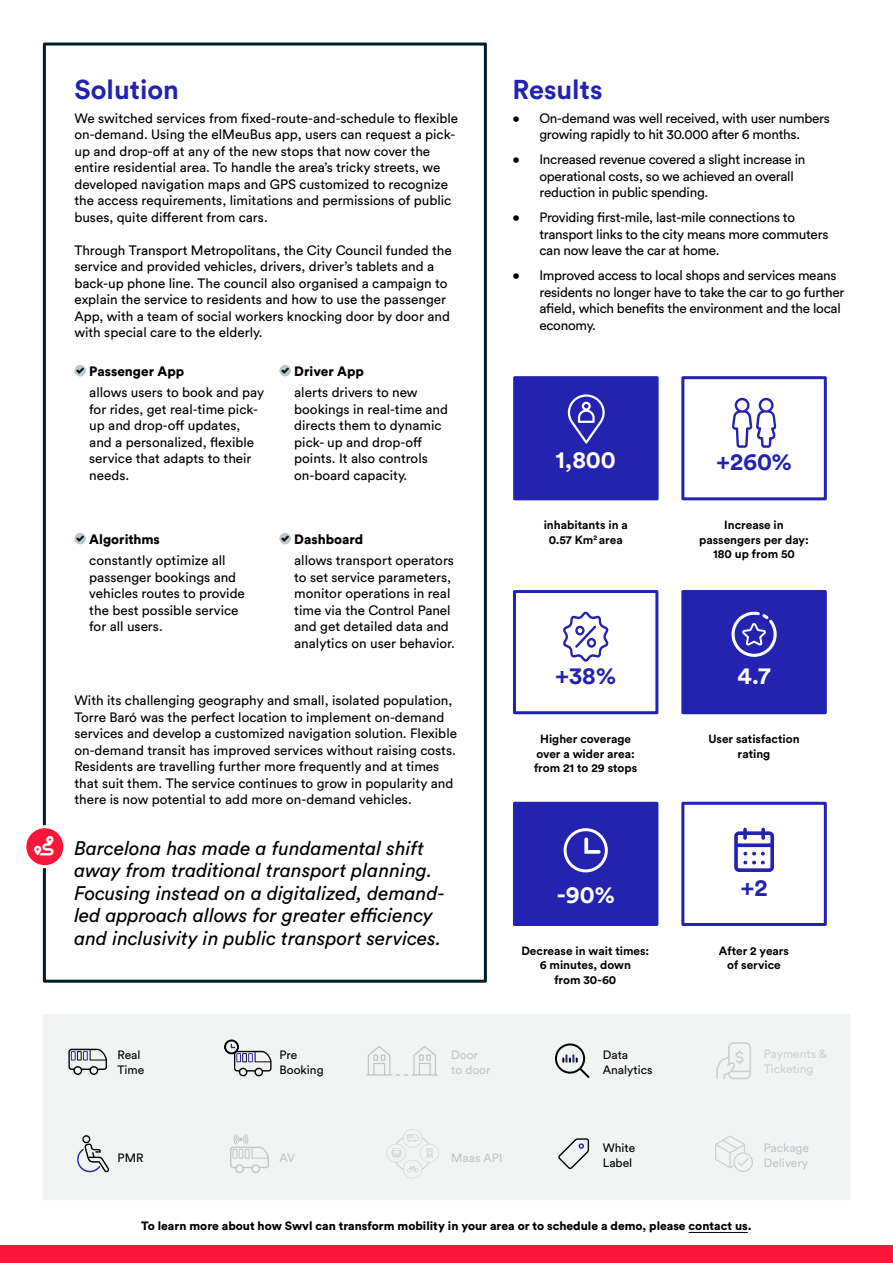
<style>
.page{position:relative;width:893px;height:1263px;background:#fff}
.page>*{position:absolute;margin:0;border:0;box-sizing:border-box;transform-origin:0 0}
.t1{font:700 27px "Circular Std";color:#2323af}
.t2{font:700 24px "Circular Std";color:#fff}
.t3{font:700 24px "Circular Std";color:#2323af}
.t4{font:italic 19.5px/22.5px "Circular Std";color:#000}
.t5{font:19.5px "Font Awesome 5 Free Solid";color:#fff}
.t6{font:13.5px/16.5px "Circular Std";color:#000}
.t7{font:13.5px/16.5px "Circular Std";letter-spacing:-.02em;color:#000}
.t8{font:900 13.5px "Circular Std";color:#000}
.t9{font:900 12px "Circular Std";color:#000}
.t10{font:12px/15px "Circular Std";color:#000}
.t11{font:12px/15px "Circular Std";color:#bfc7c9}
.t12{font:12px/15px "Circular Std";color:#ccd2d4}
.t13{font:700 11.85px/14.4px "Circular Std";color:#000;text-align:center}
</style>
<div class="page">
<div style="left:43px;top:1014px;width:807px;height:186px;background:#f2f4f4"></div>
<div style="left:681px;top:590px;width:146px;height:124px;background:#2323af;border:3px solid #2323af"></div>
<div style="left:513px;top:376px;width:146px;height:124px;background:#2323af;border:3px solid #2323af"></div>
<div style="left:0;top:1246px;width:893px;height:17px;background:#fc153b"></div>
<div style="left:43px;top:43px;width:444px;height:940px;border:3px solid #001e29"></div>
<svg style="left:74px;top:365px;width:12px;height:11px"></svg>
<svg style="left:75px;top:366px;width:10px;height:9px"></svg>
<svg style="left:74px;top:533px;width:12px;height:11px"></svg>
<svg style="left:75px;top:534px;width:10px;height:9px"></svg>
<svg style="left:279px;top:365px;width:12px;height:11px"></svg>
<svg style="left:280px;top:366px;width:10px;height:9px"></svg>
<svg style="left:279px;top:533px;width:12px;height:11px"></svg>
<svg style="left:280px;top:534px;width:10px;height:9px"></svg>
<div style="left:681px;top:376px;width:146px;height:124px;border:3px solid #2323af"></div>
<div style="left:513px;top:590px;width:145px;height:124px;border:3px solid #2323af"></div>
<hr style="left:689px;top:1232px;width:59px;height:1px;background:#000">
<svg style="left:563px;top:612px;width:45px;height:50px"></svg>
<svg style="left:732px;top:398px;width:44px;height:50px"></svg>
<svg style="left:68px;top:1049px;width:39px;height:26px"></svg>
<svg style="left:366px;top:1046px;width:72px;height:29px"></svg>
<svg style="left:555px;top:1043px;width:34px;height:35px"></svg>
<svg style="left:716px;top:1042px;width:35px;height:37px"></svg>
<svg style="left:77px;top:1135px;width:32px;height:37px"></svg>
<svg style="left:230px;top:1134px;width:39px;height:39px"></svg>
<svg style="left:558px;top:1138px;width:31px;height:31px"></svg>
<svg style="left:386px;top:1129px;width:53px;height:49px"></svg>
<svg style="left:715px;top:1135px;width:38px;height:37px"></svg>
<div style="left:513px;top:802px;width:145px;height:124px;background:#2323af"></div>
<div style="left:681px;top:802px;width:146px;height:124px;border:3px solid #2323af"></div>
<svg style="left:734px;top:828px;width:40px;height:44px"></svg>
<svg style="left:731px;top:612px;width:46px;height:45px"></svg>
<svg style="left:224px;top:1039px;width:48px;height:37px"></svg>
<svg style="left:25px;top:827px;width:40px;height:40px"></svg>
<div style="left:23px;top:825px;width:43px;height:43px;border:3px solid #fff;border-radius:50%"></div>
<svg style="left:564px;top:828px;width:44px;height:44px"></svg>
<svg style="left:568px;top:394px;width:37px;height:50px"></svg>
<svg style="left:34px;top:836px;width:20px;height:19px"></svg>
<h3 class="t5" style="left:34px;top:836px;width:21px">□◆▼</h3>
<h1 class="t1" style="left:75px;top:73px;width:106px">Solution</h1>
<h1 class="t1" style="left:512px;top:73px;width:92px">Results</h1>
<p class="t6" style="left:74px;top:110px;width:385px">We switched services from fixed-route-and-schedule to flexible on-demand. Using the elMeuBus app, users can request a pick&shy;up and drop-off at any of the new stops that now cover the entire residential area. To handle the area’s tricky streets, we developed navigation maps and GPS customized to recognize the access requirements, limitations and permissions of public buses, quite different from cars.</p>
<p class="t6" style="left:74px;top:242px;width:379px">Through Transport Metropolitans, the City Council funded the service and provided vehicles, drivers, driver’s tablets and a back-up phone line. The council also organised a campaign to explain the service to residents and how to use the passenger App, with a team of social workers knocking door by door and with special care to the elderly.</p>
<p class="t8" style="left:89px;top:363px;width:96px">Passenger App</p>
<p class="t6" style="left:89px;top:384px;width:176px">allows users to book and pay for rides, get real-time pick&shy;up and drop-off updates, and a personalized, flexible service that adapts to their needs.</p>
<p class="t8" style="left:89px;top:531px;width:72px">Algorithms</p>
<p class="t6" style="left:89px;top:552px;width:157px">constantly optimize all passenger bookings and vehicles routes to provide the best possible service for all users.</p>
<p class="t8" style="left:294px;top:363px;width:71px">Driver App</p>
<p class="t6" style="left:294px;top:384px;width:155px">alerts drivers to new bookings in real-time and directs them to dynamic pick- up and drop-off points. It also controls on-board capacity.</p>
<p class="t8" style="left:294px;top:531px;width:71px">Dashboard</p>
<p class="t6" style="left:294px;top:552px;width:162px">allows transport operators to set service parameters, monitor operations in real time via the Control Panel and get detailed data and analytics on user behavior.</p>
<p class="t6" style="left:74px;top:692px;width:384px">With its challenging geography and small, isolated population, Torre Baró was the perfect location to implement on-demand services and develop a customized navigation solution. Flexible on-demand transit has improved services without raising costs.<br>Residents are travelling further more frequently and at times that suit them. The service continues to grow in popularity and there is now potential to add more on-demand vehicles.</p>
<h3 class="t4" style="left:74px;top:836px;width:372px">Barcelona has made a fundamental shift away from traditional transport planning.<br>Focusing instead on a digitalized, demand&shy;led approach allows for greater efficiency and inclusivity in public transport services.</h3>
<p class="t7" style="left:512px;top:110px;width:319px;text-align:center">• On-demand was well received, with user numbers growing rapidly to hit 30.000 after 6 months.</p>
<p class="t7" style="left:539px;top:151px;width:268px;text-indent:-27px">• Increased revenue covered a slight increase in operational costs, so we achieved an overall reduction in public spending.</p>
<p class="t7" style="left:539px;top:209px;width:291px;text-indent:-27px">• Providing first-mile, last-mile connections to transport links to the city means more commuters can now leave the car at home.</p>
<p class="t7" style="left:539px;top:267px;width:306px;text-indent:-27px">• Improved access to local shops and services means residents no longer have to take the car to go further afield, which benefits the environment and the local economy.</p>
<h2 class="t2" style="left:556px;top:444px;width:62px">1,800</h2>
<h2 class="t3" style="left:716px;top:446px;width:78px">+260%</h2>
<p class="t13" style="left:544px;top:518px;width:86px">inhabitants in a<br>0.57 Km<sup>2</sup> area</p>
<p class="t13" style="left:699px;top:518px;width:111px">Increase in passengers per day:<br>180 up from 50</p>
<h2 class="t3" style="left:555px;top:660px;width:63px">+38%</h2>
<h2 class="t2" style="left:738px;top:660px;width:34px">4.7</h2>
<p class="t13" style="left:534px;top:731px;width:105px">Higher coverage over a wider area: from 21 to 29 stops</p>
<p class="t13" style="left:708px;top:731px;width:93px">User satisfaction rating</p>
<h2 class="t2" style="left:557px;top:879px;width:60px">-90%</h2>
<h2 class="t3" style="left:741px;top:872px;width:29px">+2</h2>
<p class="t13" style="left:521px;top:943px;width:129px">Decrease in wait times:<br>6 minutes, down<br>from 30-60</p>
<p class="t13" style="left:719px;top:943px;width:72px">After 2 years of service</p>
<p class="t10" style="left:118px;top:1047px;width:28px">Real<br>Time</p>
<p class="t10" style="left:280px;top:1047px;width:46px">Pre<br>Booking</p>
<p class="t11" style="left:451px;top:1047px;width:41px">Door to door</p>
<p class="t10" style="left:603px;top:1047px;width:51px">Data<br>Analytics</p>
<p class="t12" style="left:764px;top:1046px;width:65px">Payments &amp;<br>Ticketing</p>
<p class="t10" style="left:603px;top:1140px;width:34px">White</p>
<p class="t10" style="left:118px;top:1150px;width:27px">PMR</p>
<p class="t11" style="left:764px;top:1140px;width:47px">Package<br>Delivery</p>
<p class="t11" style="left:280px;top:1150px;width:17px">AV</p>
<p class="t11" style="left:451px;top:1150px;width:53px">Maas API</p>
<p class="t10" style="left:603px;top:1155px;width:31px">Label</p>
<p class="t9" style="left:141px;top:1218px;width:612px">To learn more about how Swvl can transform mobility in your area or to schedule a demo, please contact us.</p>
</div>
